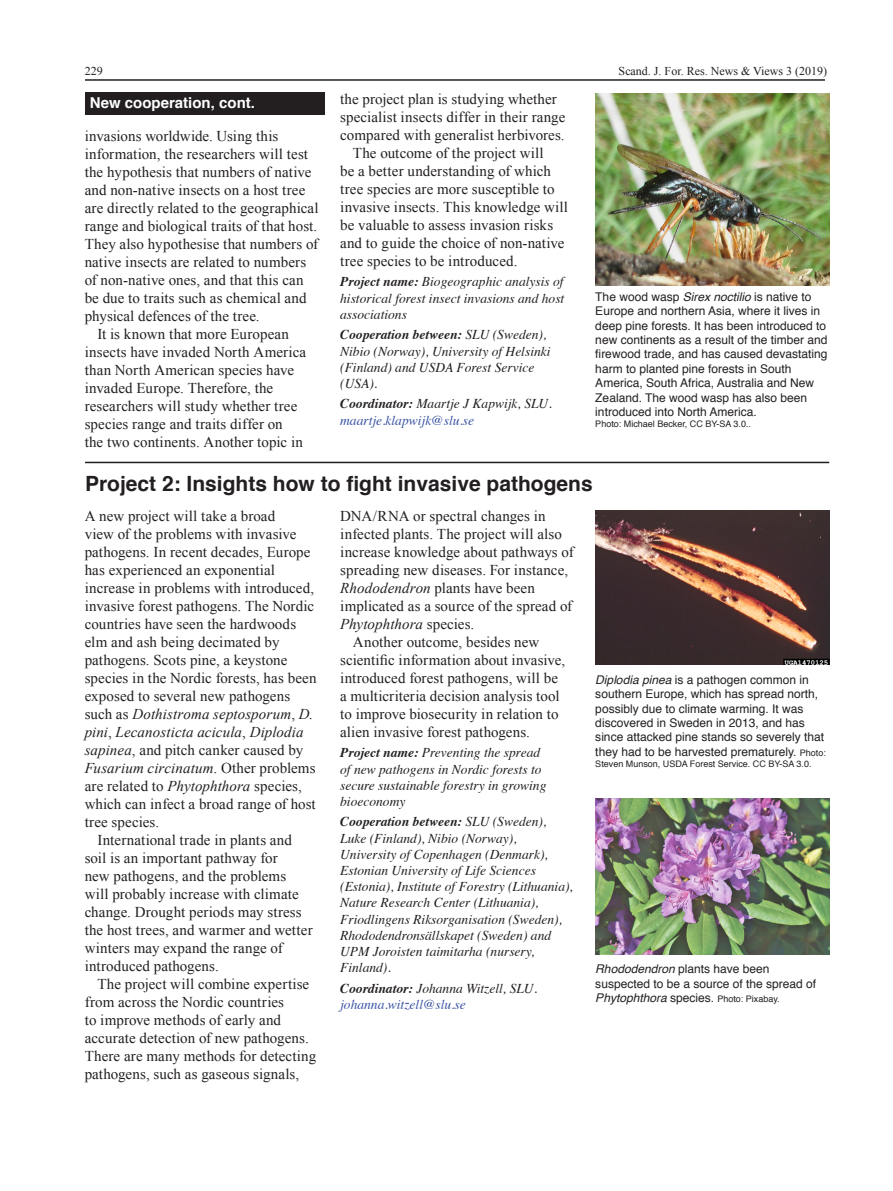
<style>
.page{position:relative;width:893px;height:1191px;background:#fff}
.page>*{position:absolute;margin:0;border:0;box-sizing:border-box;transform-origin:0 0}
.Rubrik_14_pkt{font:700 21px "Helvetica";color:#231f20}
.Brödtext_Scand_J_-_i{font:15px/18px "Times New Roman";letter-spacing:.005em;color:#231f20}
.Brödtext_Scand_J{font:15px/18px "Times New Roman";letter-spacing:.005em;color:#231f20}
.Underrubrik_Scand{font:700 15px "Helvetica";color:#fff}
.Källa{font:italic 13.5px/16.2px "Times";color:#231f20}
.Källa-2{font:italic 13.5px/16.2px "Times";color:#3953a4}
.Bildtext{font:12px/14.4px "Helvetica";color:#231f20}
.t1{font:12px "Times New Roman";color:#231f20}
.Bildtext-2{font:9px "Helvetica";color:#231f20}
.s1{font-weight:700}
.s2{font-weight:700;color:#231f20}
.s3{color:#231f20}
.s4{font-style:italic}
.s5{font-size:9px}
.s6{font-style:italic;font-size:12px}
.s7{font-size:12px}
</style>
<div class="page">
<hr style="left:85px;top:79px;width:740px;height:2px;background:#231f20">
<div style="left:85px;top:92px;width:239px;height:22px;background:#231f20"></div>
<img style="left:595px;top:94px;width:234px;height:191px">
<hr style="left:85px;top:462px;width:744px;height:1px;background:#231f20">
<img style="left:595px;top:510px;width:234px;height:155px">
<img style="left:595px;top:799px;width:234px;height:155px">
<p class="t1" style="left:85px;top:63px;width:19px">229</p>
<p class="t1" style="left:619px;top:63px;width:210px">Scand. J. For. Res. News &amp; Views 3 (2019)</p>
<p class="Underrubrik_Scand" style="left:90px;top:91px;width:167px">New cooperation, cont.</p>
<p class="Brödtext_Scand_J_-_i" style="left:340px;top:90px;width:227px">the project plan is studying whether specialist insects differ in their range compared with generalist herbivores.</p>
<p class="Brödtext_Scand_J_-_i" style="left:340px;top:144px;width:229px;text-indent:13px">The outcome of the project will<br>be a better understanding of which tree species are more susceptible to invasive insects. This knowledge will be valuable to assess invasion risks and to guide the choice of non-native tree species to be introduced.</p>
<p class="Källa" style="left:340px;top:273px;width:226px;text-align:justify"><span class="s1">Project name:</span> Biogeographic analysis of historical forest insect invasions and host associations</p>
<p class="Källa" style="left:340px;top:326px;width:212px"><span class="s1">Cooperation between:</span> SLU (Sweden),<br>Nibio (Norway), University of Helsinki (Finland) and USDA Forest Service (USA).</p>
<p class="Källa-2" style="left:340px;top:395px;width:213px"><span class="s2">Coordinator:</span> <span class="s3">Maartje J Kapwijk, SLU. </span>maartje.klapwijk@slu.se</p>
<p class="Brödtext_Scand_J_-_i" style="left:85px;top:127px;width:235px">invasions worldwide. Using this information, the researchers will test the hypothesis that numbers of native and non-native insects on a host tree are directly related to the geographical range and biological traits of that host.<br>They also hypothesise that numbers of native insects are related to numbers of non-native ones, and that this can be due to traits such as chemical and physical defences of the tree.</p>
<p class="Brödtext_Scand_J_-_i" style="left:85px;top:325px;width:223px;text-indent:13px">It is known that more European insects have invaded North America than North American species have invaded Europe. Therefore, the researchers will study whether tree species range and traits differ on<br>the two continents. Another topic in</p>
<p class="Bildtext" style="left:595px;top:290px;width:234px">The wood wasp <span class="s4">Sirex noctilio</span> is native to Europe and northern Asia, where it lives in deep pine forests. It has been introduced to new continents as a result of the timber and firewood trade, and has caused devastating harm to planted pine forests in South America, South Africa, Australia and New Zealand. The wood wasp has also been introduced into North America.</p>
<p class="Bildtext-2" style="left:595px;top:416px;width:157px">Photo: Michael Becker, CC BY-SA 3.0..</p>
<p class="Rubrik_14_pkt" style="left:85px;top:467px;width:509px">Project 2: Insights how to fight invasive pathogens</p>
<p class="Brödtext_Scand_J" style="left:85px;top:506px;width:233px">A new project will take a broad<br>view of the problems with invasive pathogens. In recent decades, Europe has experienced an exponential increase in problems with introduced, invasive forest pathogens. The Nordic countries have seen the hardwoods elm and ash being decimated by pathogens. Scots pine, a keystone species in the Nordic forests, has been exposed to several new pathogens such as <span class="s4">Dothistroma septosporum</span>, <span class="s4">D. pini</span>, <span class="s4">Lecanosticta acicula</span>, <span class="s4">Diplodia sapinea</span>, and pitch canker caused by <span class="s4">Fusarium circinatum</span>. Other problems are related to <span class="s4">Phytophthora</span> species, which can infect a broad range of host tree species.</p>
<p class="Brödtext_Scand_J_-_i" style="left:85px;top:830px;width:230px;text-indent:13px">International trade in plants and soil is an important pathway for<br>new pathogens, and the problems will probably increase with climate change. Drought periods may stress the host trees, and warmer and wetter winters may expand the range of introduced pathogens.</p>
<p class="Brödtext_Scand_J_-_i" style="left:85px;top:974px;width:233px;text-indent:13px">The project will combine expertise from across the Nordic countries<br>to improve methods of early and accurate detection of new pathogens.<br>There are many methods for detecting pathogens, such as gaseous signals,</p>
<p class="Brödtext_Scand_J_-_i" style="left:340px;top:506px;width:235px">DNA/RNA or spectral changes in infected plants. The project will also increase knowledge about pathways of spreading new diseases. For instance, <span class="s4">Rhododendron</span> plants have been implicated as a source of the spread of <span class="s4">Phytophthora</span> species.</p>
<p class="Brödtext_Scand_J_-_i" style="left:340px;top:632px;width:227px;text-indent:13px">Another outcome, besides new scientific information about invasive, introduced forest pathogens, will be a multicriteria decision analysis tool to improve biosecurity in relation to alien invasive forest pathogens.</p>
<p class="Källa" style="left:340px;top:744px;width:208px"><span class="s1">Project name:</span> Preventing the spread of new pathogens in Nordic forests to secure sustainable forestry in growing bioeconomy</p>
<p class="Källa" style="left:340px;top:813px;width:234px"><span class="s1">Cooperation between:</span> SLU (Sweden), Luke (Finland), Nibio (Norway), University of Copenhagen (Denmark), Estonian University of Life Sciences (Estonia), Institute of Forestry (Lithuania), Nature Research Center (Lithuania), Friodlingens Riksorganisation (Sweden), Rhododendronsällskapet (Sweden) and UPM Joroisten taimitarha (nursery, Finland).</p>
<p class="Källa-2" style="left:340px;top:979px;width:198px"><span class="s2">Coordinator:</span> <span class="s3">Johanna Witzell, SLU. </span>johanna.witzell@slu.se</p>
<p class="Bildtext" style="left:595px;top:673px;width:232px"><span class="s4">Diplodia pinea</span> is a pathogen common in southern Europe, which has spread north, possibly due to climate warming. It was discovered in Sweden in 2013, and has since attacked pine stands so severely that they had to be harvested prematurely. <span class="s5">Photo:</span></p>
<p class="Bildtext-2" style="left:595px;top:756px;width:218px">Steven Munson, USDA Forest Service. CC BY-SA 3.0.</p>
<p class="Bildtext" style="left:595px;top:962px;width:222px"><span class="s4">Rhododendron</span> plants have been suspected to be a source of the spread of</p>
<p class="Bildtext-2" style="left:595px;top:992px;width:186px"><span class="s6">Phytophthora</span> <span class="s7">species.</span> Photo: Pixabay.</p>
</div>
